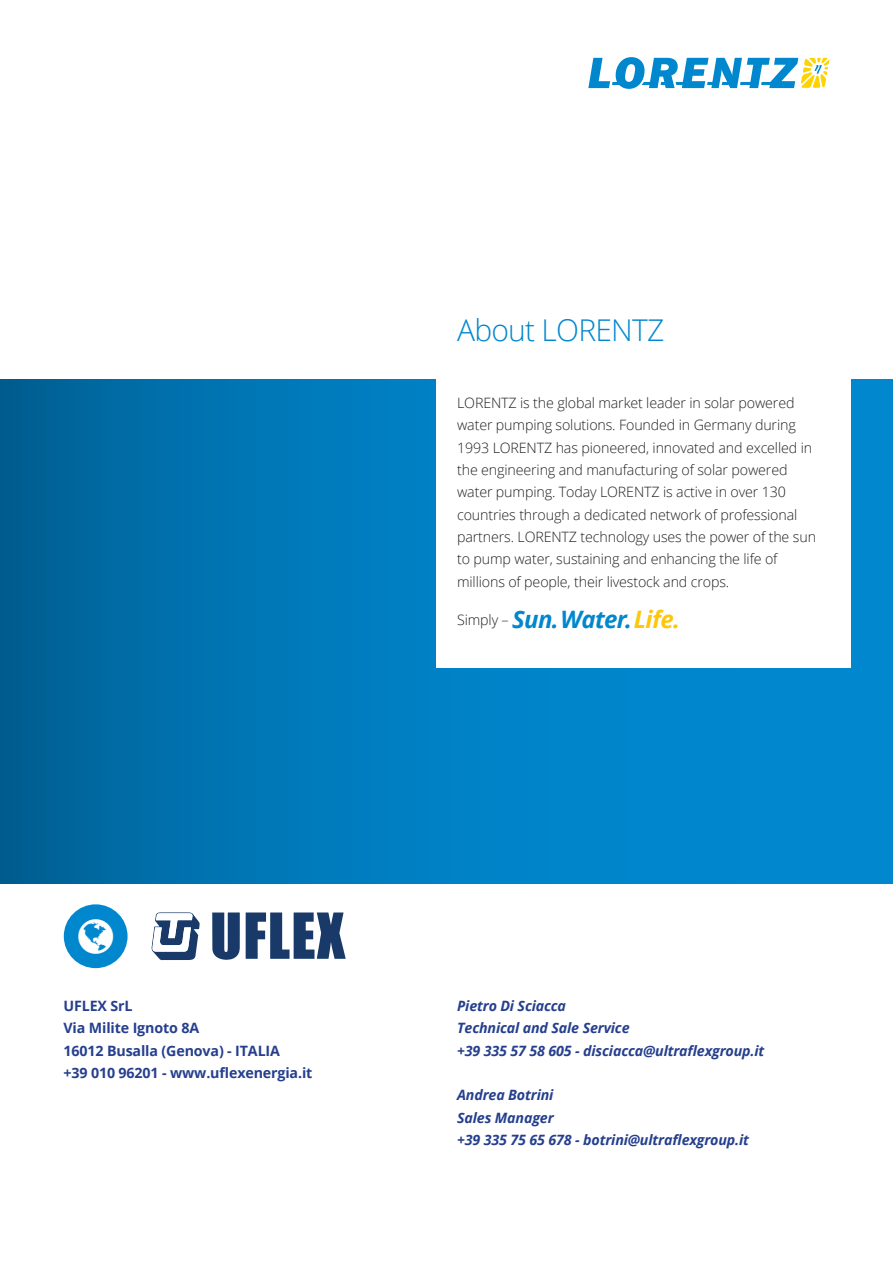
<style>
.page{position:relative;width:893px;height:1263px;background:#fff}
.page>*{position:absolute;margin:0;border:0;box-sizing:border-box;transform-origin:0 0}
.t1{font:300 30px "Open Sans";letter-spacing:-.025em;color:#0087cd}
.t2{font:italic 700 24px "Open Sans";letter-spacing:-.025em;color:#0087cd}
.t3{font:300 14.25px/22.4px "Open Sans";letter-spacing:-.01em;color:#231f20}
.t4{font:italic 700 14.25px/22.4px "Open Sans";letter-spacing:-.01em;color:#253f8e}
.t5{font:700 14.25px/22.4px "Open Sans";letter-spacing:-.01em;color:#253f8e}
.s1{font-weight:300;font-style:normal;font-size:14.25px;color:#231f20}
.s2{color:#fec70c}
.s3{font-style:inherit}
</style>
<div class="page">
<svg style="left:588px;top:57px;width:241px;height:32px"></svg>
<svg style="left:0;top:380px;width:893px;height:503px;background:#0078b8"></svg>
<div style="left:64px;top:904px;width:64px;height:64px;background:#0087cd;border-radius:50%"></div>
<div style="left:436px;top:370px;width:414px;height:298px;background:#fff"></div>
<svg style="left:212px;top:912px;width:28px;height:48px"></svg>
<svg style="left:246px;top:912px;width:100px;height:47px"></svg>
<svg style="left:151px;top:912px;width:49px;height:48px"></svg>
<h1 class="t1" style="left:457px;top:310px;width:209px">About LORENTZ</h1>
<p class="t3" style="left:457px;top:391px;width:360px">LORENTZ is the global market leader in solar powered water pumping solutions. Founded in Germany during 1993 LORENTZ has pioneered, innovated and excelled in the engineering and manufacturing of solar powered water pumping. Today LORENTZ is active in over 130 countries through a dedicated network of professional partners. LORENTZ technology uses the power of the sun to pump water, sustaining and enhancing the life of millions of people, their livestock and crops.</p>
<p class="t2" style="left:457px;top:603px;width:224px"><span class="s1">Simply –</span> Sun.Water.<span class="s2">Life.</span></p>
<p class="t5" style="left:64px;top:994px;width:250px">UFLEX SrL<br>Via Milite Ignoto 8A<br>16012 Busalla (Genova) - ITALIA<br>+39 010 96201 - www.uflexenergia.it</p>
<p class="t4" style="left:457px;top:994px;width:110px">Pietro Di Sciacca</p>
<p class="t4" style="left:457px;top:1016px;width:309px"><span class="s3">Technical and Sale Service<br></span>+39 335 57 58 605 - disciacca@ultra<span class="s3">f</span>lexgroup.it</p>
<p class="t4" style="left:457px;top:1083px;width:98px">Andrea Botrini</p>
<p class="t4" style="left:457px;top:1106px;width:294px"><span class="s3">Sales Manager<br></span>+39 335 75 65 678 - botrini@ultra<span class="s3">f</span>lexgroup.it</p>
</div>
